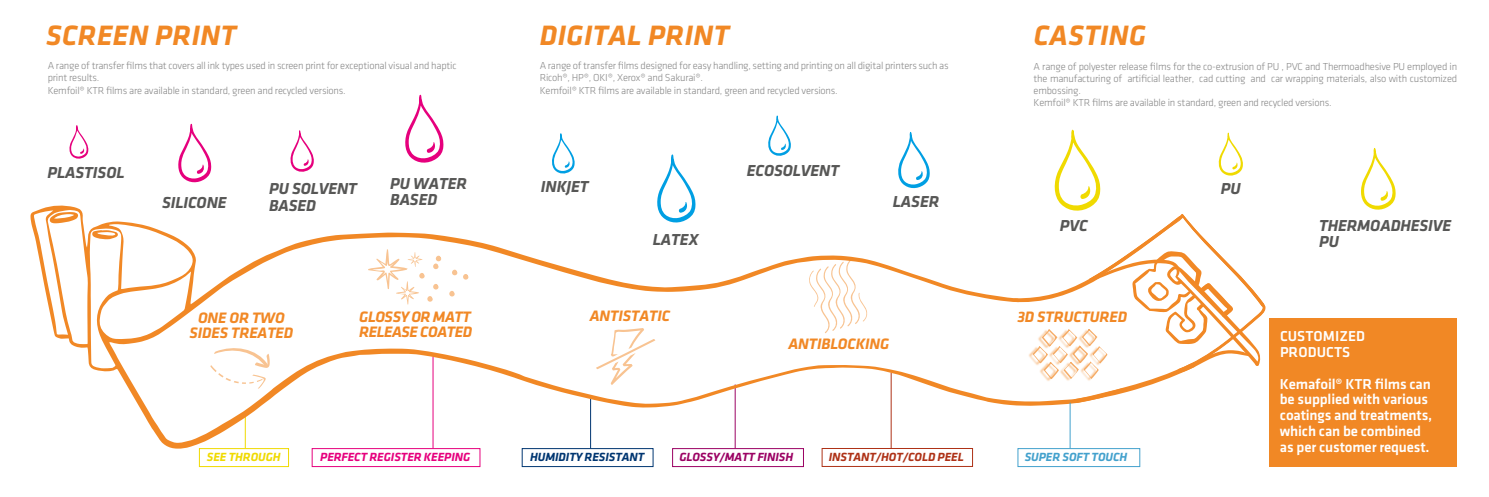
<style>
.page{position:relative;width:1489px;height:497px;background:#fff}
.page>*{position:absolute;margin:0;border:0;box-sizing:border-box;transform-origin:0 0}
.t1{font:italic 700 28.96px "Klavika";letter-spacing:.015em;color:#f18825}
.t2{font:italic 700 16.45px/16.4px "Klavika";letter-spacing:-.005em;color:#575756}
.t3{font:italic 700 15.66px/14.8px "Klavika";letter-spacing:-.005em;color:#f18825;text-align:center}
.t4{font:italic 700 15.66px/14.8px "Klavika";letter-spacing:-.025em;color:#f18825}
.t5{font:500 14.88px/15.8px "Klavika";letter-spacing:-.01em;color:#fff}
.t6{font:italic 700 12.25px "Klavika";letter-spacing:-.005em;color:#e6007d}
.t7{font:italic 700 12.25px "Klavika";letter-spacing:-.005em;color:#ae3217}
.t8{font:italic 700 12.25px "Klavika";letter-spacing:-.005em;color:#9b0263}
.t9{font:italic 700 12.25px "Klavika";letter-spacing:-.005em;color:#003671}
.t10{font:italic 700 12.25px "Klavika";letter-spacing:-.005em;color:#43a1cd}
.t11{font:italic 700 12.25px "Klavika";letter-spacing:-.005em;color:#f0da00}
.t12{font:300 10.5px/12.2px "Klavika";letter-spacing:-.02em;color:#878787}
</style>
<div class="page">
<svg style="left:1361px;top:148px;width:34px;height:62px"></svg>
<svg style="left:657px;top:154px;width:38px;height:50px"></svg>
<svg style="left:552px;top:133px;width:22px;height:41px"></svg>
<svg style="left:898px;top:132px;width:31px;height:57px"></svg>
<svg style="left:768px;top:115px;width:23px;height:41px"></svg>
<svg style="left:69px;top:125px;width:19px;height:34px"></svg>
<svg style="left:290px;top:130px;width:24px;height:42px"></svg>
<svg style="left:178px;top:123px;width:33px;height:60px"></svg>
<div style="left:1269px;top:317px;width:187px;height:149px;background:#f18825"></div>
<div style="left:199px;top:448px;width:90px;height:18px;border:1px solid #f0da00"></div>
<div style="left:672px;top:448px;width:131px;height:18px;border:1px solid #9b0263"></div>
<svg style="left:30px;top:204px;width:1046px;height:244px"></svg>
<svg style="left:49px;top:212px;width:29px;height:11px"></svg>
<svg style="left:91px;top:230px;width:27px;height:9px"></svg>
<svg style="left:210px;top:344px;width:60px;height:44px"></svg>
<svg style="left:449px;top:289px;width:5px;height:7px"></svg>
<svg style="left:451px;top:268px;width:6px;height:7px"></svg>
<svg style="left:368px;top:249px;width:73px;height:55px"></svg>
<svg style="left:463px;top:273px;width:5px;height:6px"></svg>
<svg style="left:595px;top:327px;width:60px;height:58px"></svg>
<svg style="left:808px;top:258px;width:60px;height:75px"></svg>
<div style="left:821px;top:447px;width:151px;height:19px;border:1px solid #ae3217"></div>
<div style="left:522px;top:448px;width:131px;height:18px;border:1px solid #003671"></div>
<div style="left:312px;top:448px;width:168px;height:18px;border:1px solid #e6007d"></div>
<svg style="left:405px;top:94px;width:38px;height:69px"></svg>
<svg style="left:1012px;top:129px;width:254px;height:274px"></svg>
<hr style="left:1069px;top:402px;width:1px;height:46px;background:#42a2ce">
<div style="left:1017px;top:448px;width:122px;height:18px;border:1px solid #43a1cd"></div>
<h1 class="t1" style="left:46px;top:19px;width:191px">SCREEN PRINT</h1>
<h1 class="t1" style="left:540px;top:19px;width:191px">DIGITAL PRINT</h1>
<h1 class="t1" style="left:1033px;top:19px;width:114px">CASTING</h1>
<p class="t12" style="left:48px;top:59px;width:410px">A range of transfer films that covers all ink types used in screen print for exceptional visual and haptic print results.<br>Kemfoil® KTR films are available in standard, green and recycled versions.</p>
<p class="t12" style="left:539px;top:59px;width:410px">A range of transfer films designed for easy handling, setting and printing on all digital printers such as<br>Ricoh®, HP®, OKI®, Xerox® and Sakurai®.<br>Kemfoil® KTR films are available in standard, green and recycled versions.</p>
<h2 class="t2" style="left:48px;top:164px;width:78px">PLASTISOL</h2>
<h2 class="t2" style="left:269px;top:180px;width:89px">PU SOLVENT</h2>
<h2 class="t2" style="left:162px;top:193px;width:66px">SILICONE</h2>
<h2 class="t2" style="left:269px;top:197px;width:48px">BASED</h2>
<h2 class="t2" style="left:390px;top:175px;width:78px">PU WATER<br>BASED</h2>
<h2 class="t2" style="left:541px;top:178px;width:49px">INKJET</h2>
<h2 class="t2" style="left:746px;top:162px;width:94px">ECOSOLVENT</h2>
<h2 class="t2" style="left:893px;top:193px;width:48px">LASER</h2>
<h2 class="t2" style="left:652px;top:231px;width:47px">LATEX</h2>
<h3 class="t3" style="left:189px;top:310px;width:105px">ONE OR TWO<br>SIDES TREATED</h3>
<h3 class="t4" style="left:359px;top:309px;width:114px">GLOSSY OR MATT<br>RELEASE COATED</h3>
<h3 class="t3" style="left:590px;top:308px;width:82px">ANTISTATIC</h3>
<h3 class="t3" style="left:788px;top:335px;width:102px">ANTIBLOCKING</h3>
<p class="t6" style="left:320px;top:449px;width:152px">PERFECT REGISTER KEEPING</p>
<p class="t9" style="left:530px;top:449px;width:116px">HUMIDITY RESISTANT</p>
<p class="t7" style="left:828px;top:449px;width:136px">INSTANT/HOT/COLD PEEL</p>
<p class="t11" style="left:207px;top:449px;width:75px">SEE THROUGH</p>
<p class="t8" style="left:679px;top:449px;width:115px">GLOSSY/MATT FINISH</p>
<p class="t12" style="left:1033px;top:60px;width:425px">A range of polyester release films for the co-extrusion of PU , PVC and Thermoadhesive PU employed in the manufacturing of artificial leather, cad cutting and car wrapping materials, also with customized embossing.<br>Kemfoil® KTR films are available in standard, green and recycled versions.</p>
<h2 class="t2" style="left:1059px;top:217px;width:30px">PVC</h2>
<h3 class="t3" style="left:1017px;top:308px;width:111px">3D STRUCTURED</h3>
<p class="t10" style="left:1024px;top:449px;width:104px">SUPER SOFT TOUCH</p>
<h2 class="t2" style="left:1220px;top:180px;width:21px">PU</h2>
<h2 class="t2" style="left:1318px;top:217px;width:134px">THERMOADHESIVE<br>PU</h2>
<h3 class="t5" style="left:1279px;top:328px;width:87px">CUSTOMIZED<br>PRODUCTS</h3>
<h3 class="t5" style="left:1279px;top:375px;width:154px">Kemafoil® KTR films can be supplied with various coatings and treatments, which can be combined as per customer request.</h3>
</div>
